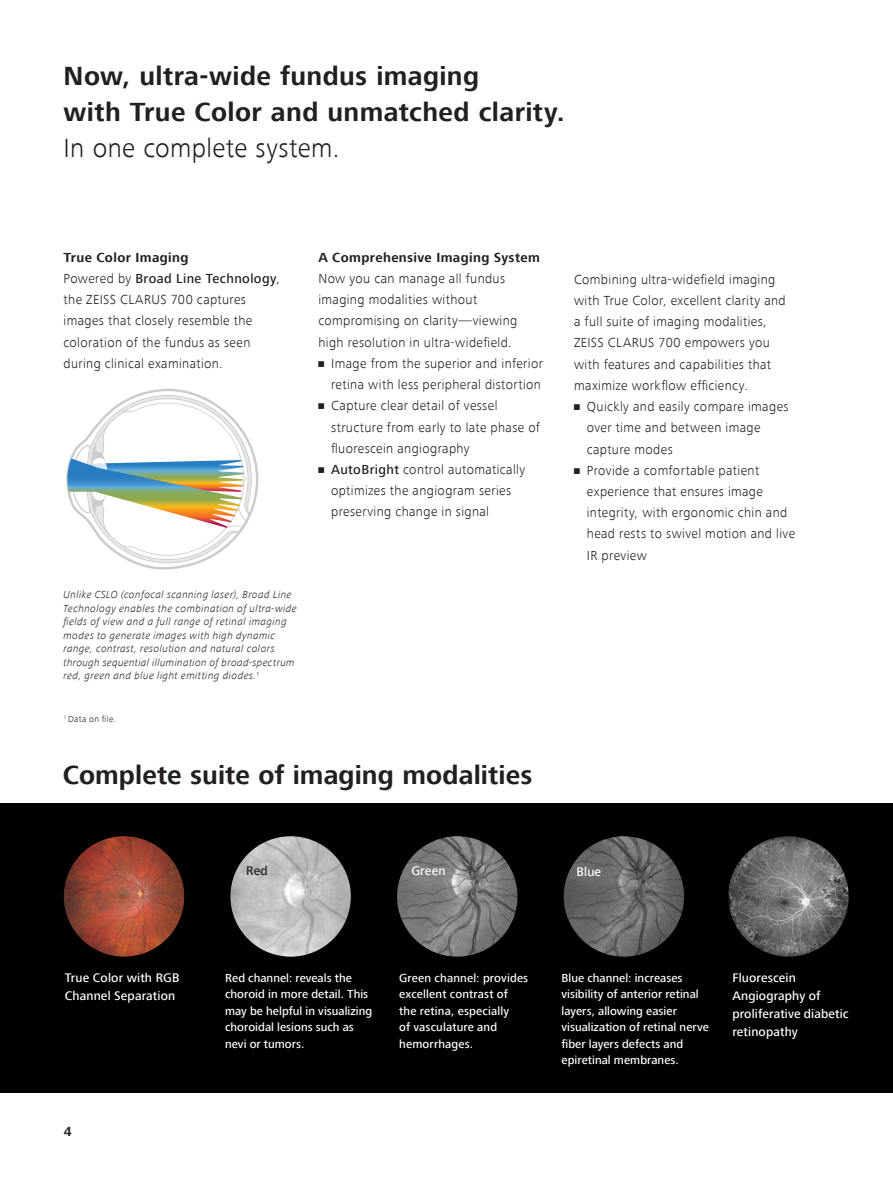
<style>
.page{position:relative;width:893px;height:1178px;background:#fff}
.page>*{position:absolute;margin:0;border:0;box-sizing:border-box;transform-origin:0 0}
.Headline_bold{font:700 27px/36px "ZEISS Frutiger Next W1 G";letter-spacing:.015em;color:#231f20}
.Headline_light{font:300 27px "ZEISS Frutiger Next W1 G";letter-spacing:.015em;color:#231f20}
.Copy_Light{font:300 13.5px/21.1px "ZEISS Frutiger Next W1 G";letter-spacing:.03em;color:#231f20}
.Copy_Headline_bold{font:700 13.5px "ZEISS Frutiger Next W1 G";letter-spacing:.03em;color:#231f20}
.Copy_10pt_14pt{font:500 12.9px "ZEISS Frutiger Next W1 G";letter-spacing:.015em;color:#fff}
.Copy_10pt_14pt-2{font:500 12.9px "ZEISS Frutiger Next W1 G";color:#231f20}
.photo_caption_center{font:500 12.75px/18px "ZEISS Frutiger Next W1 G";letter-spacing:.01em;color:#fff}
.Photo_caption_white{font:500 12.75px/18px "ZEISS Frutiger Next W1 G";letter-spacing:.01em;color:#fff}
.photo_caption_center-2{font:500 12px/16.5px "ZEISS Frutiger Next W1 G";letter-spacing:.005em;color:#fff}
.Caption_Light{font:italic 300 10.5px/13.5px "ZEISS Frutiger Next W1 G";letter-spacing:.04em;color:#231f20}
.Footnote{font:300 9px "ZEISS Frutiger Next W1 G";letter-spacing:.045em;color:#231f20}
.s1{font-weight:500}
</style>
<div class="page">
<div style="left:0;top:804px;width:893px;height:289px;background:#000"></div>
<img style="left:728px;top:836px;width:121px;height:121px;border-radius:60px">
<img style="left:230px;top:836px;width:121px;height:121px;border-radius:60px">
<img style="left:397px;top:836px;width:120px;height:121px;border-radius:60px">
<img style="left:564px;top:836px;width:120px;height:121px;border-radius:60px">
<img style="left:64px;top:836px;width:120px;height:121px;border-radius:60px">
<svg style="left:66px;top:389px;width:193px;height:180px"></svg>
<p class="Headline_bold" style="left:64px;top:58px;width:503px">Now, ultra-wide fundus imaging<br>with True Color and unmatched clarity.</p>
<p class="Headline_light" style="left:64px;top:132px;width:278px">In one complete system.</p>
<p class="Copy_Headline_bold" style="left:64px;top:249px;width:126px">True Color Imaging</p>
<p class="Copy_Light" style="left:64px;top:268px;width:218px">Powered by <span class="s1">Broad Line Technology</span>, the ZEISS CLARUS 700 captures images that closely resemble the coloration of the fundus as seen during clinical examination.</p>
<p class="Copy_Headline_bold" style="left:318px;top:249px;width:223px">A Comprehensive Imaging System</p>
<p class="Copy_Light" style="left:318px;top:268px;width:200px">Now you can manage all fundus imaging modalities without compromising on clarity—viewing high resolution in ultra-widefield.</p>
<p class="Copy_Light" style="left:318px;top:353px;width:226px;text-align:right">• Image from the superior and inferior retina with less peripheral distortion</p>
<p class="Copy_Light" style="left:331px;top:395px;width:210px;text-indent:-13px">• Capture clear detail of vessel structure from early to late phase of fluorescein angiography</p>
<p class="Copy_Light" style="left:331px;top:459px;width:196px;text-indent:-13px"><span class="s1">• AutoBright</span> control automatically optimizes the angiogram series preserving change in signal</p>
<p class="Caption_Light" style="left:64px;top:588px;width:235px">Unlike CSLO (confocal scanning laser), Broad Line Technology enables the combination of ultra-wide fields of view and a full range of retinal imaging modes to generate images with high dynamic range, contrast, resolution and natural colors through sequential illumination of broad-spectrum red, green and blue light emitting diodes.<sup>1</sup></p>
<p class="Footnote" style="left:64px;top:714px;width:54px"><sup>1</sup> Data on file.</p>
<p class="Headline_bold" style="left:63px;top:758px;width:471px">Complete suite of imaging modalities</p>
<p class="Copy_Light" style="left:574px;top:269px;width:213px">Combining ultra-widefield imaging with True Color, excellent clarity and a full suite of imaging modalities, ZEISS CLARUS 700 empowers you with features and capabilities that maximize workflow efficiency.</p>
<p class="Copy_Light" style="left:587px;top:396px;width:203px;text-indent:-13px">• Quickly and easily compare images over time and between image capture modes</p>
<p class="Copy_Light" style="left:587px;top:460px;width:210px;text-indent:-13px">• Provide a comfortable patient experience that ensures image integrity, with ergonomic chin and head rests to swivel motion and live<br>IR preview</p>
<p class="Photo_caption_white" style="left:65px;top:969px;width:116px">True Color with RGB<br>Channel Separation</p>
<p class="Copy_Headline_bold" style="left:64px;top:1124px;width:9px">4</p>
<p class="Copy_10pt_14pt-2" style="left:246px;top:863px;width:23px">Red</p>
<p class="Copy_10pt_14pt" style="left:411px;top:863px;width:36px">Green</p>
<p class="Copy_10pt_14pt" style="left:576px;top:864px;width:26px">Blue</p>
<p class="photo_caption_center-2" style="left:225px;top:970px;width:149px">Red channel: reveals the choroid in more detail. This may be helpful in visualizing choroidal lesions such as nevi or tumors.</p>
<p class="photo_caption_center-2" style="left:399px;top:970px;width:131px">Green channel: provides excellent contrast of<br>the retina, especially<br>of vasculature and hemorrhages.</p>
<p class="photo_caption_center-2" style="left:562px;top:970px;width:149px">Blue channel: increases visibility of anterior retinal layers, allowing easier visualization of retinal nerve fiber layers defects and epiretinal membranes.</p>
<p class="photo_caption_center" style="left:732px;top:969px;width:118px">Fluorescein<br>Angiography of proliferative diabetic</p>
<p class="photo_caption_center" style="left:732px;top:1023px;width:67px">retinopathy</p>
</div>
